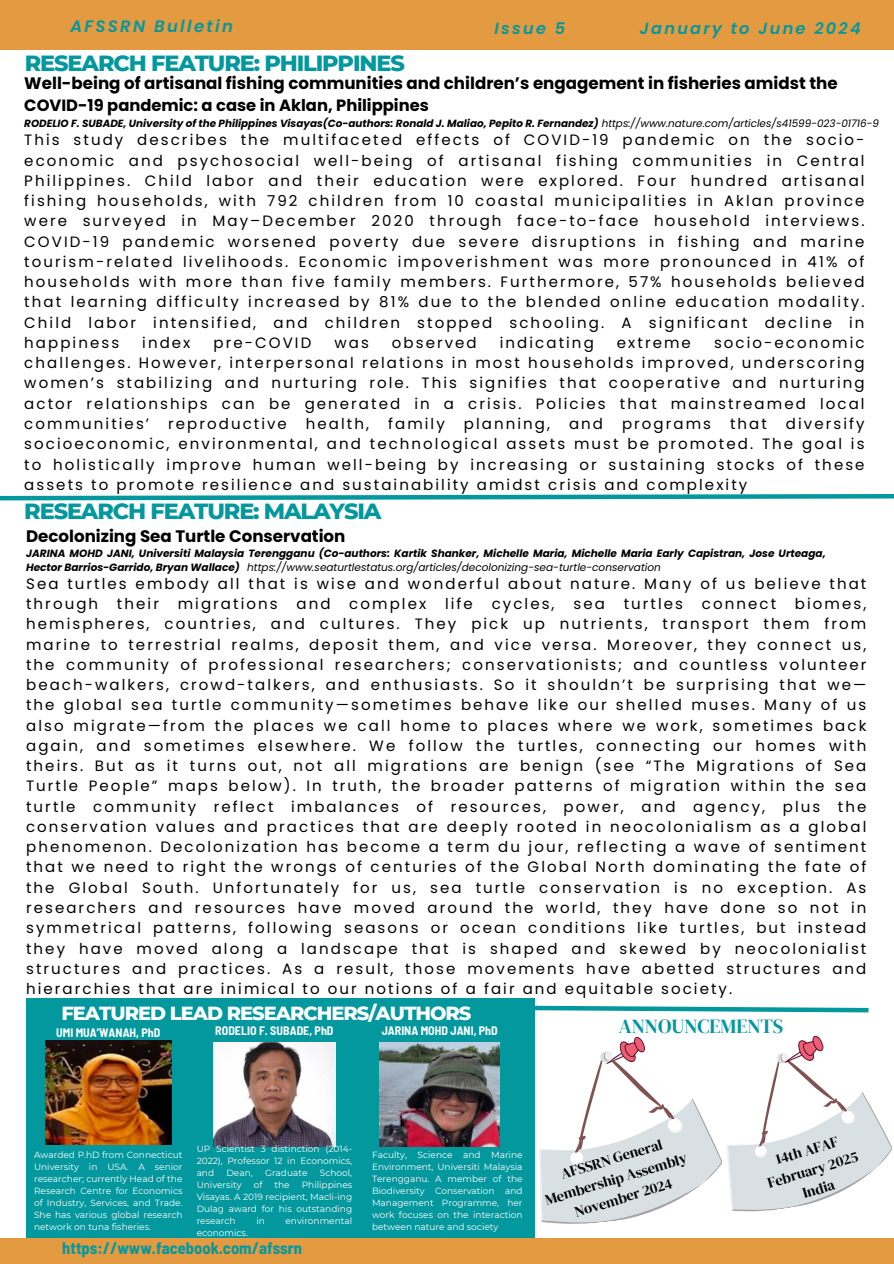
<style>
.page{position:relative;width:894px;height:1264px;background:#fff}
.page>*{position:absolute;margin:0;border:0;box-sizing:border-box;transform-origin:0 0}
.t1{font:800 22.35px "Montserrat";letter-spacing:-.05em;color:#03989e}
.t2{font:19.95px "DM Serif Display";color:#03989e}
.t3{font:800 19.35px "Montserrat";letter-spacing:-.05em;color:#fff}
.t4{font:700 16.65px "Poppins";color:#000}
.t5{font:700 semi-condensed 16.5px "Barlow";color:#03989e}
.t6{font:italic 600 16.5px "Poppins";letter-spacing:.14em;color:#03989e}
.t7{font:700 16.35px "Poppins";color:#000}
.t8{font:italic 600 16.2px "Poppins";letter-spacing:.14em;color:#03989e}
.t9{font:15px/20.2px "Poppins";letter-spacing:.14em;color:#000;text-align:justify}
.t10{font:14.55px/20.1px "DM Serif Display";color:#000;text-align:center}
.t11{font:700 semi-condensed 12px "Barlow";color:#fff}
.t12{font:italic 700 10.5px/14px "Poppins";color:#000}
.t13{font:italic 700 10.35px "Poppins";color:#000}
.t14{font:9px/12px "Montserrat";color:#fff;text-align:justify}
.s1{font-weight:400}
</style>
<div class="page">
<div style="left:0;top:1237px;width:893px;height:26px;background:#e49a40"></div>
<div style="left:0;top:0;width:893px;height:50px;background:#e49a40"></div>
<div style="left:26px;top:998px;width:509px;height:239px;background:#03989e"></div>
<svg style="left:535px;top:1005px;width:334px;height:8px"></svg>
<svg style="left:539px;top:1035px;width:354px;height:189px"></svg>
<svg style="left:0;top:494px;width:893px;height:7px"></svg>
<img style="left:45px;top:1040px;width:126px;height:104px">
<img style="left:213px;top:1042px;width:122px;height:104px">
<img style="left:379px;top:1042px;width:120px;height:104px">
<p class="t6" style="left:70px;top:15px;width:164px">AFSSRN Bulletin</p>
<p class="t1" style="left:25px;top:49px;width:381px">RESEARCH FEATURE: PHILIPPINES</p>
<p class="t8" style="left:494px;top:17px;width:72px">Issue 5</p>
<p class="t8" style="left:639px;top:17px;width:222px">January to June 2024</p>
<h5 class="t4" style="left:24px;top:71px;width:814px">Well-being of artisanal fishing communities and children’s engagement in fisheries amidst the</h5>
<h2 class="t7" style="left:24px;top:94px;width:406px">COVID-19 pandemic: a case in Aklan, Philippines</h2>
<p class="t13" style="left:24px;top:116px;width:856px">RODELIO F. SUBADE, University of the Philippines Visayas(Co-authors: Ronald J. Maliao, Pepito R. Fernandez) <span class="s1">https://www.nature.com/articles/s41599-023-01716-9</span></p>
<p class="t9" style="left:24px;top:130px;width:841px">This study describes the multifaceted effects of COVID-19 pandemic on the socio&shy;economic and psychosocial well-being of artisanal fishing communities in Central Philippines. Child labor and their education were explored. Four hundred artisanal fishing households, with 792 children from 10 coastal municipalities in Aklan province were surveyed in May–December 2020 through face-to-face household interviews.<br>COVID-19 pandemic worsened poverty due severe disruptions in fishing and marine tourism-related livelihoods. Economic impoverishment was more pronounced in 41% of households with more than five family members. Furthermore, 57% households believed that learning difficulty increased by 81% due to the blended online education modality.<br>Child labor intensified, and children stopped schooling. A significant decline in happiness</p>
<p class="t9" style="left:24px;top:332px;width:841px;text-indent:689px">socio-economic challenges. However, interpersonal relations in most households improved, underscoring women’s stabilizing and nurturing role. This signifies that cooperative and nurturing actor relationships can be generated in a crisis. Policies that mainstreamed local communities’</p>
<p class="t9" style="left:142px;top:332px;width:50px">index</p>
<p class="t9" style="left:213px;top:332px;width:99px">pre-COVID</p>
<p class="t9" style="left:334px;top:332px;width:36px">was</p>
<p class="t9" style="left:392px;top:332px;width:86px">observed</p>
<p class="t9" style="left:499px;top:332px;width:95px">indicating</p>
<p class="t9" style="left:616px;top:332px;width:75px">extreme</p>
<p class="t9" style="left:24px;top:413px;width:841px;text-indent:761px">diversify socioeconomic, environmental, and technological assets must be promoted. The goal is to holistically improve human well-being by increasing or sustaining stocks of these assets to promote resilience and sustainability amidst crisis and complexity</p>
<p class="t9" style="left:168px;top:413px;width:120px">reproductive</p>
<p class="t9" style="left:306px;top:413px;width:65px">health,</p>
<p class="t9" style="left:388px;top:413px;width:58px">family</p>
<p class="t9" style="left:463px;top:413px;width:88px">planning,</p>
<p class="t9" style="left:569px;top:413px;width:36px">and</p>
<p class="t9" style="left:622px;top:413px;width:90px">programs</p>
<p class="t9" style="left:729px;top:413px;width:38px">that</p>
<p class="t1" style="left:24px;top:497px;width:358px">RESEARCH FEATURE: MALAYSIA</p>
<p class="t4" style="left:26px;top:524px;width:321px">Decolonizing Sea Turtle Conservation</p>
<p class="t12" style="left:26px;top:546px;width:800px">JARINA MOHD JANI, Universiti Malaysia Terengganu (Co-authors: Kartik Shanker, Michelle Maria, Michelle Maria Early Capistran, Jose Urteaga,<br>Hector Barrios-Garrido, Bryan Wallace) <span class="s1">https://www.seaturtlestatus.org/articles/decolonizing-sea-turtle-conservation</span></p>
<p class="t9" style="left:26px;top:573px;width:841px">Sea turtles embody all that is wise and wonderful about nature. Many of us believe that through</p>
<p class="t9" style="left:117px;top:593px;width:43px">their</p>
<p class="t9" style="left:178px;top:593px;width:101px">migrations</p>
<p class="t9" style="left:296px;top:593px;width:36px">and</p>
<p class="t9" style="left:349px;top:593px;width:78px">complex</p>
<p class="t9" style="left:445px;top:593px;width:29px">life</p>
<p class="t9" style="left:491px;top:593px;width:64px">cycles,</p>
<p class="t9" style="left:573px;top:593px;width:33px">sea</p>
<p class="t9" style="left:623px;top:593px;width:61px">turtles</p>
<p class="t9" style="left:701px;top:593px;width:76px">connect</p>
<p class="t9" style="left:26px;top:593px;width:841px;text-indent:768px">biomes, hemispheres, countries, and cultures. They pick up nutrients, transport them from marine to terrestrial realms, deposit them, and vice versa. Moreover, they connect us, the community of professional researchers; conservationists; and countless volunteer beach-walkers, crowd-talkers, and enthusiasts. So it shouldn’t be surprising that we— the global sea turtle community—sometimes behave like our shelled muses. Many of us also migrate—from the places we call home to places where we work, sometimes back again, and sometimes elsewhere. We follow the turtles, connecting our homes with theirs. But as it turns out, not all migrations are benign (see “The Migrations of Sea Turtle People” maps below). In truth, the broader patterns of migration within the sea turtle community reflect imbalances of resources, power, and agency, plus the conservation values and practices that are deeply rooted in neocolonialism as a global phenomenon. Decolonization has become a term du jour, reflecting a wave of sentiment that we need to right the wrongs of centuries of the Global North dominating the fate of the Global South. Unfortunately for us, sea turtle conservation is no exception. As researchers and resources have moved around the world, they have done so not in symmetrical patterns, following seasons or ocean conditions like turtles, but instead they have moved along a landscape that is shaped and skewed by neocolonialist structures and practices. As a result, those movements have abetted structures and hierarchies that are inimical to our notions of a fair and equitable society.</p>
<p class="t3" style="left:61px;top:1001px;width:411px">FEATURED LEAD RESEARCHERS/AUTHORS</p>
<p class="t11" style="left:56px;top:1024px;width:106px">UMI MUA’WANAH, PhD</p>
<p class="t11" style="left:215px;top:1023px;width:120px">RODELIO F. SUBADE, PhD</p>
<p class="t11" style="left:381px;top:1023px;width:118px">JARINA MOHD JANI, PhD</p>
<h5 class="t2" style="left:618px;top:1012px;width:166px">ANNOUNCEMENTS</h5>
<p class="t14" style="left:34px;top:1148px;width:150px">Awarded P.hD from Connecticut University in USA. A senior researcher; currently Head of the Research Centre for Economics of Industry, Services, and Trade.<br>She has various global research network on tuna fisheries.</p>
<p class="t14" style="left:197px;top:1142px;width:157px">UP Scientist 3 distinction (2014- 2022), Professor 12 in Economics, and</p>
<p class="t14" style="left:226px;top:1166px;width:28px">Dean,</p>
<p class="t14" style="left:265px;top:1166px;width:44px">Graduate</p>
<p class="t14" style="left:320px;top:1166px;width:34px">School,</p>
<p class="t14" style="left:197px;top:1178px;width:46px">University</p>
<p class="t14" style="left:254px;top:1178px;width:10px">of</p>
<p class="t14" style="left:274px;top:1178px;width:17px">the</p>
<p class="t14" style="left:197px;top:1178px;width:157px;text-indent:105px">Philippines Visayas. A 2019 recipient, Macli-ing Dulag award for his outstanding research</p>
<p class="t14" style="left:256px;top:1214px;width:10px">in</p>
<p class="t14" style="left:285px;top:1214px;width:68px">environmental</p>
<p class="t14" style="left:197px;top:1226px;width:53px">economics.</p>
<p class="t5" style="left:62px;top:1236px;width:241px">https://www.facebook.com/afssrn</p>
<h6 class="t14" style="left:372px;top:1148px;width:152px">Faculty, Science and Marine Environment, Universiti Malaysia Terengganu. A member of the Biodiversity Conservation and Management Programme, her work focuses on the interaction between nature and society</h6>
<h1 class="t10" style="left:536px;top:1171px;width:149px;rotate:-17deg">AFSSRN General<br>Membership Assembly<br>November 2024</h1>
<h3 class="t10" style="left:758px;top:1154px;width:95px;rotate:-17deg">14th AFAF<br>February 2025<br>India</h3>
</div>
